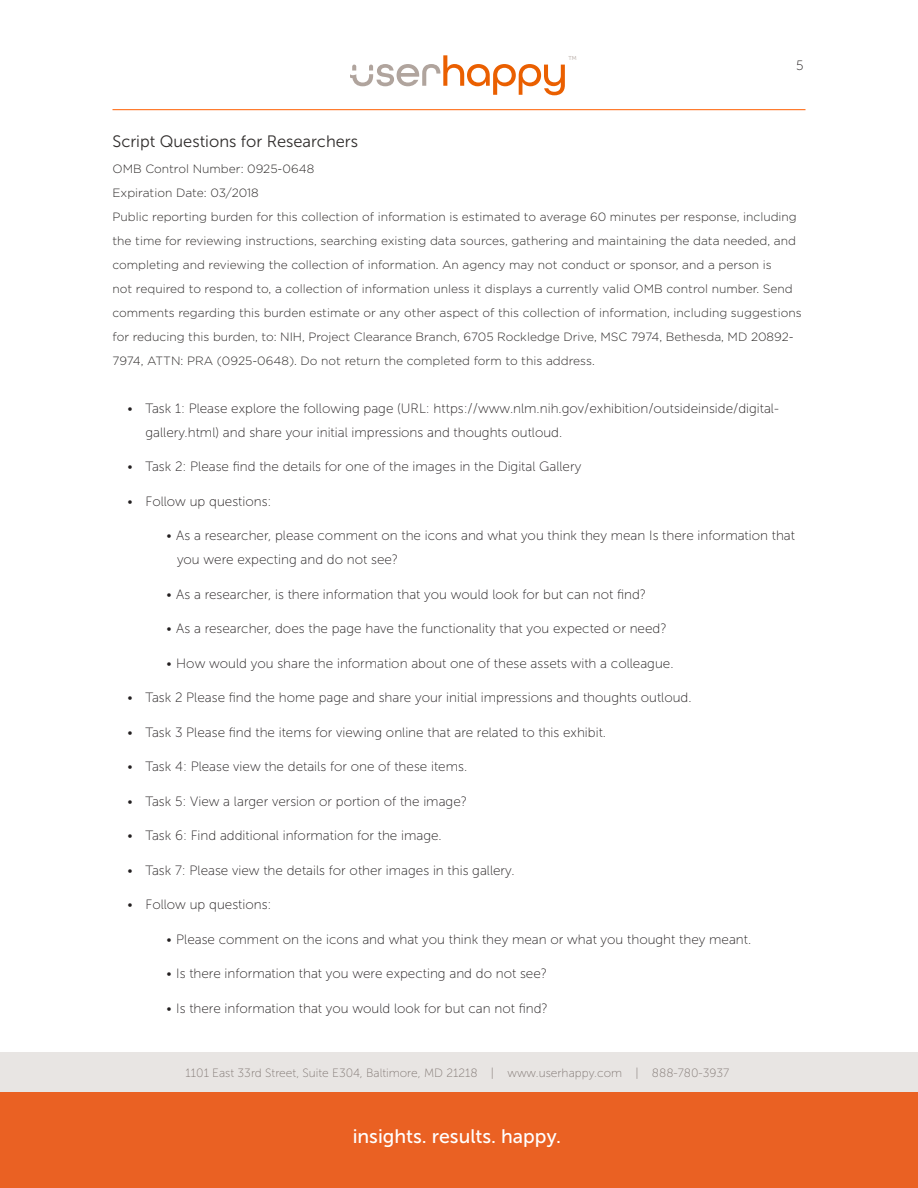
<style>
.page{position:relative;width:918px;height:1188px;background:#fff}
.page>*{position:absolute;margin:0;border:0;box-sizing:border-box;transform-origin:0 0}
.t1{font:19.5px "Museo Sans 500";color:#fff}
.Subhead_left_aligned{font:16.5px "Museo Sans 300";color:#302d2c}
.t2{font:13.5px/24px "Museo Sans 100";color:#231f20}
.LS_-_Paragraph_Style{font:300 12px/24px "Gotham";color:#302d2c}
.t3{font:12px "Museo Sans 100";color:#827975}
.t4{font:5.7px "Museo Sans 300";color:#b0a49d}
</style>
<div class="page">
<div style="left:0;top:1052px;width:918px;height:48px;background:#e8e5e3"></div>
<svg style="left:350px;top:55px;width:215px;height:40px"></svg>
<hr style="left:112px;top:109px;width:694px;height:1px;background:#ff5f00">
<div style="left:0;top:1092px;width:918px;height:96px;background:#ea6123"></div>
<p class="t4" style="left:569px;top:55px;width:10px">TM</p>
<p class="t2" style="left:796px;top:53px;width:9px">5</p>
<p class="Subhead_left_aligned" style="left:112px;top:133px;width:247px">Script Questions for Researchers</p>
<p class="LS_-_Paragraph_Style" style="left:112px;top:156px;width:203px">OMB Control Number: 0925-0648</p>
<p class="LS_-_Paragraph_Style" style="left:112px;top:180px;width:148px">Expiration Date: 03/2018</p>
<p class="LS_-_Paragraph_Style" style="left:112px;top:204px;width:691px">Public reporting burden for this collection of information is estimated to average 60 minutes per response, including the time for reviewing instructions, searching existing data sources, gathering and maintaining the data needed, and completing and reviewing the collection of information. An agency may not conduct or sponsor, and a person is<br>not required to respond to, a collection of information unless it displays a currently valid OMB control number. Send comments regarding this burden estimate or any other aspect of this collection of information, including suggestions for reducing this burden, to: NIH, Project Clearance Branch, 6705 Rockledge Drive, MSC 7974, Bethesda, MD 20892- 7974, ATTN: PRA (0925-0648). Do not return the completed form to this address.</p>
<p class="t2" style="left:146px;top:396px;width:635px;text-indent:-18px">• Task 1: Please explore the following page (URL: https://www.nlm.nih.gov/exhibition/outsideinside/digital&shy;gallery.html) and share your initial impressions and thoughts outloud.</p>
<p class="t2" style="left:128px;top:455px;width:455px">• Task 2: Please find the details for one of the images in the Digital Gallery</p>
<p class="t2" style="left:128px;top:489px;width:146px">• Follow up questions:</p>
<p class="t2" style="left:177px;top:524px;width:620px;text-indent:-10px">• As a researcher, please comment on the icons and what you think they mean Is there information that you were expecting and do not see?</p>
<p class="t2" style="left:166px;top:582px;width:481px">• As a researcher, is there information that you would look for but can not find?</p>
<p class="t2" style="left:166px;top:617px;width:502px">• As a researcher, does the page have the functionality that you expected or need?</p>
<p class="t2" style="left:166px;top:651px;width:509px">• How would you share the information about one of these assets with a colleague.</p>
<p class="t2" style="left:128px;top:686px;width:566px">• Task 2 Please find the home page and share your initial impressions and thoughts outloud.</p>
<p class="t2" style="left:128px;top:720px;width:480px">• Task 3 Please find the items for viewing online that are related to this exhibit.</p>
<p class="t2" style="left:128px;top:755px;width:341px">• Task 4: Please view the details for one of these items.</p>
<p class="t2" style="left:128px;top:789px;width:341px">• Task 5: View a larger version or portion of the image?</p>
<p class="t2" style="left:128px;top:824px;width:316px">• Task 6: Find additional information for the image.</p>
<p class="t2" style="left:128px;top:858px;width:389px">• Task 7: Please view the details for other images in this gallery.</p>
<p class="t2" style="left:128px;top:893px;width:146px">• Follow up questions:</p>
<p class="t2" style="left:166px;top:927px;width:586px">• Please comment on the icons and what you think they mean or what you thought they meant.</p>
<p class="t2" style="left:166px;top:962px;width:382px">• Is there information that you were expecting and do not see?</p>
<p class="t2" style="left:166px;top:996px;width:383px">• Is there information that you would look for but can not find?</p>
<p class="t3" style="left:186px;top:1066px;width:545px">1101 East 33rd Street, Suite E304, Baltimore, MD 21218 | www.userhappy.com | 888-780-3937</p>
<h1 class="t1" style="left:353px;top:1125px;width:210px">insights. results. happy.</h1>
</div>
